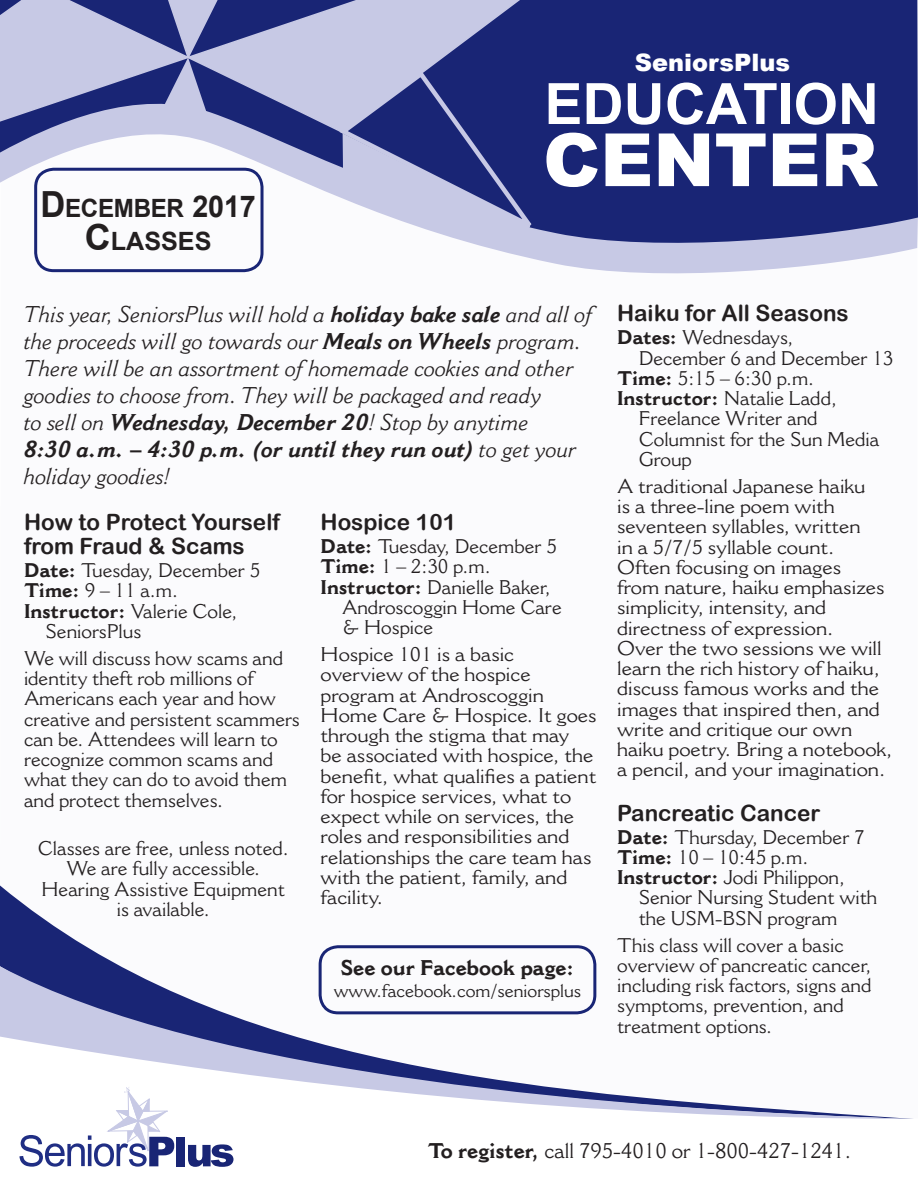
<style>
.page{position:relative;width:918px;height:1188px;background:#fff}
.page>*{position:absolute;margin:0;border:0;box-sizing:border-box;transform-origin:0 0}
.t1{font:900 73.5px "Arial";color:#fff}
.t2{font:700 57px "Arial";color:#fff}
.t3{font:700 25.2px/33px "Arial";letter-spacing:-.015em;color:#231f20;text-align:center;scale:.96 1}
.t4{font:900 24px "Arial";color:#fff}
.t5{font:italic 22.5px/27px "Cantoria MT Std";color:#231f20}
.t6{font:22.5px/24px "Arial Rounded MT Bold";color:#231f20}
.t7{font:21px "Cantoria MT Std";color:#231f20}
.t8{font:700 21px "Cantoria MT Std";color:#231f20}
.t9{font:19.5px/20.2px "Cantoria MT Std";color:#231f20}
.t10{font:19.5px/20.2px "Cantoria MT Std";color:#231f20;scale:1.06 1}
.t11{font:18px "Cantoria MT Std";color:#231f20}
.s1{font-size:36px}
.s2{font-size:30px}
.s3{font-weight:700}
</style>
<div class="page">
<svg style="left:38px;top:254px;width:850px;height:20px"></svg>
<svg style="left:0;top:0;width:918px;height:254px;fill:#192575"></svg>
<svg style="left:337px;top:134px;width:207px;height:104px"></svg>
<svg style="left:186px;top:0;width:403px;height:134px"></svg>
<svg style="left:0;top:0;width:244px;height:123px"></svg>
<svg style="left:0;top:885px;width:597px;height:81px"></svg>
<svg style="left:0;top:966px;width:913px;height:153px"></svg>
<svg style="left:20px;top:1060px;width:154px;height:107px"></svg>
<div style="left:176px;top:1137px;width:9px;height:29px;background:#192575"></div>
<svg style="left:188px;top:1144px;width:46px;height:23px"></svg>
<div style="left:34px;top:168px;width:230px;height:104px;border:3px solid #192575;border-radius:18px"></div>
<div style="left:319px;top:945px;width:277px;height:69px;border:3px solid #192575;border-radius:18px"></div>
<p class="t4" style="left:635px;top:45px;width:157px">SeniorsPlus</p>
<p class="t3" style="left:41px;top:192px;width:226px"><span class="s1">D</span>ECEMBER <span class="s2">2017<br></span><span class="s1">C</span>LASSES</p>
<p class="t2" style="left:544px;top:66px;width:336px">EDUCATION</p>
<p class="t1" style="left:543px;top:107px;width:336px">CENTER</p>
<p class="t5" style="left:24px;top:301px;width:570px">This year, SeniorsPlus will hold a <span class="s3">holiday bake sale</span> and all of the proceeds will go towards our <span class="s3">Meals on Wheels</span> program.<br>There will be an assortment of homemade cookies and other goodies to choose from. They will be packaged and ready<br>to sell on <span class="s3">Wednesday, December 20</span>! Stop by anytime<br><span class="s3">8:30 a.m. – 4:30 p.m. (or until they run out)</span> to get your holiday goodies!</p>
<p class="t6" style="left:24px;top:510px;width:257px">How to Protect Yourself from Fraud &amp; Scams</p>
<p class="t9" style="left:24px;top:561px;width:238px"><span class="s3">Date:</span> Tuesday, December 5</p>
<p class="t9" style="left:24px;top:581px;width:155px"><span class="s3">Time:</span> 9 – 11 a.m.</p>
<p class="t9" style="left:46px;top:601px;width:193px;text-indent:-22px"><span class="s3">Instructor:</span> Valerie Cole,<br>SeniorsPlus</p>
<p class="t9" style="left:24px;top:648px;width:277px">We will discuss how scams and identity theft rob millions of<br>Americans each year and how creative and persistent scammers can be. Attendees will learn to recognize common scams and what they can do to avoid them and protect themselves.</p>
<p class="t9" style="left:38px;top:839px;width:252px">Classes are free, unless noted.</p>
<p class="t9" style="left:66px;top:859px;width:195px">We are fully accessible.</p>
<p class="t9" style="left:42px;top:879px;width:245px;text-align:center">Hearing Assistive Equipment is available.</p>
<p class="t6" style="left:321px;top:510px;width:137px">Hospice 101</p>
<p class="t9" style="left:321px;top:537px;width:238px"><span class="s3">Date:</span> Tuesday, December 5</p>
<p class="t9" style="left:321px;top:557px;width:172px"><span class="s3">Time:</span> 1 – 2:30 p.m.</p>
<p class="t9" style="left:342px;top:577px;width:221px;text-indent:-22px"><span class="s3">Instructor:</span> Danielle Baker,<br>Androscoggin Home Care &amp; Hospice</p>
<p class="t10" style="left:321px;top:645px;width:262px">Hospice 101 is a basic overview of the hospice program at Androscoggin<br>Home Care &amp; Hospice. It goes through the stigma that may<br>be associated with hospice, the benefit, what qualifies a patient for hospice services, what to expect while on services, the roles and responsibilities and relationships the care team has with the patient, family, and facility.</p>
<p class="t8" style="left:340px;top:956px;width:236px">See our Facebook page:</p>
<p class="t11" style="left:334px;top:981px;width:249px">www.facebook.com/seniorsplus</p>
<p class="t6" style="left:617px;top:301px;width:233px">Haiku for All Seasons</p>
<p class="t9" style="left:639px;top:328px;width:256px;text-indent:-22px"><span class="s3">Dates:</span> Wednesdays,<br>December 6 and December 13</p>
<p class="t9" style="left:617px;top:368px;width:199px"><span class="s3">Time:</span> 5:15 – 6:30 p.m.</p>
<p class="t9" style="left:639px;top:389px;width:242px;text-indent:-22px"><span class="s3">Instructor:</span> Natalie Ladd,<br>Freelance Writer and<br>Columnist for the Sun Media<br>Group</p>
<p class="t10" style="left:617px;top:476px;width:261px">A traditional Japanese haiku<br>is a three-line poem with seventeen syllables, written<br>in a 5/7/5 syllable count.<br>Often focusing on images<br>from nature, haiku emphasizes simplicity, intensity, and directness of expression.<br>Over the two sessions we will learn the rich history of haiku, discuss famous works and the images that inspired then, and write and critique our own haiku poetry. Bring a notebook, a pencil, and your imagination.</p>
<p class="t6" style="left:617px;top:800px;width:205px">Pancreatic Cancer</p>
<p class="t9" style="left:617px;top:827px;width:249px"><span class="s3">Date:</span> Thursday, December 7</p>
<p class="t9" style="left:617px;top:847px;width:193px"><span class="s3">Time:</span> 10 – 10:45 p.m.</p>
<p class="t9" style="left:639px;top:868px;width:240px;text-indent:-22px"><span class="s3">Instructor:</span> Jodi Philippon,<br>Senior Nursing Student with the USM-BSN program</p>
<p class="t9" style="left:617px;top:935px;width:256px">This class will cover a basic overview of pancreatic cancer, including risk factors, signs and symptoms, prevention, and treatment options.</p>
<p class="t7" style="left:428px;top:1139px;width:425px"><span class="s3">To register,</span> call 795-4010 or 1-800-427-1241.</p>
</div>
